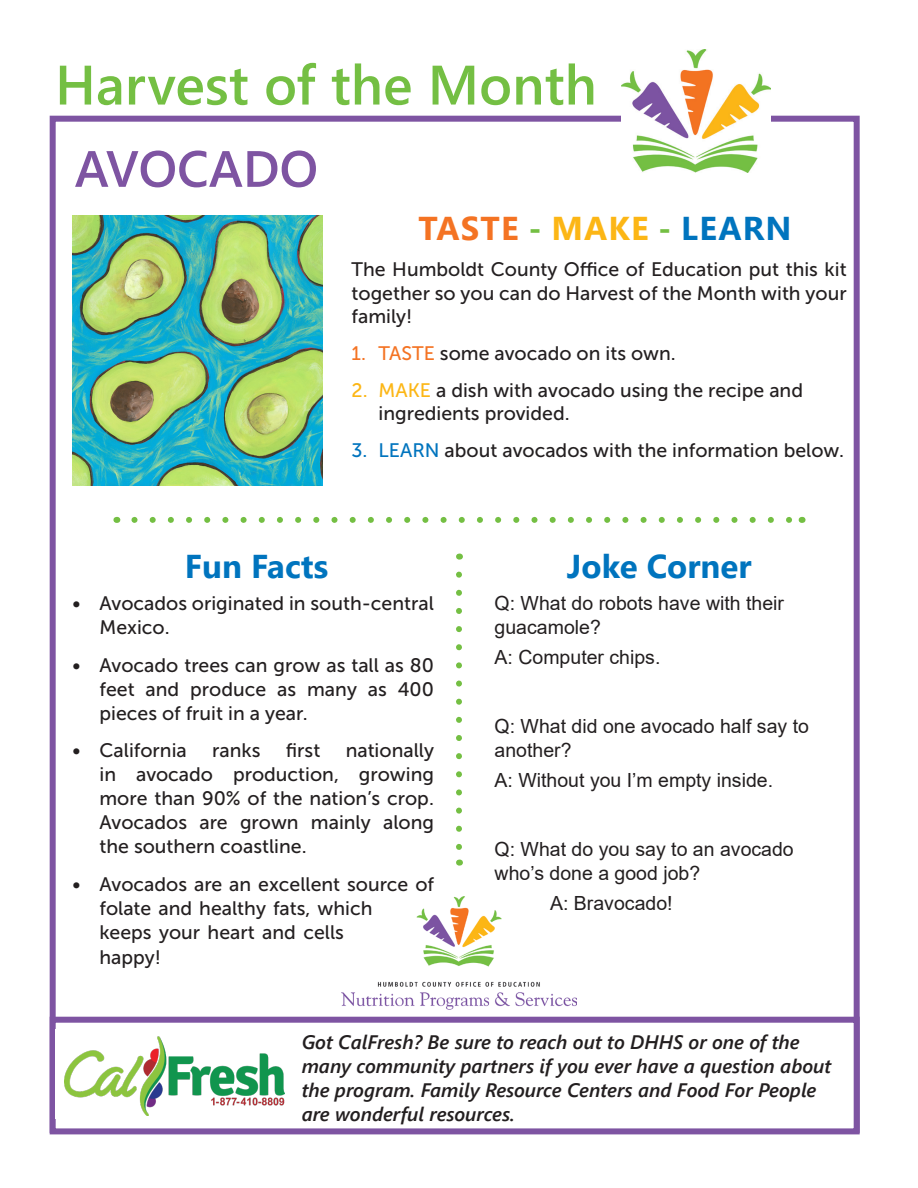
<style>
.page{position:relative;width:918px;height:1188px;background:#fff}
.page>*{position:absolute;margin:0;border:0;box-sizing:border-box;transform-origin:0 0}
.t1{font:600 55.5px "Segoe UI";color:#74bf43}
.t2{font:600 51px "Segoe UI";color:#7e54a2}
.t3{font:700 33px "Segoe UI";color:#0074be}
.t4{font:700 33px "Segoe UI";letter-spacing:.035em;color:#f47323}
.t5{font:19.5px/24px "Museo Sans 500";color:#231f20}
.t6{font:19.5px/24px "Arial";color:#231f20}
.t7{font:italic 600 19.5px/24px "Segoe UI";color:#231f20}
.s1{color:#74bf43}
.s2{color:#fcb615}
.s3{color:#0074be}
.s4{color:#f47323}
</style>
<div class="page">
<svg style="left:134px;top:517px;width:658px;height:6px"></svg>
<div style="left:50px;top:116px;width:810px;height:1017px;border:6px solid #7e54a2"></div>
<div style="left:50px;top:1017px;width:810px;height:117px;background:#fff;border:6px solid #7e54a2"></div>
<img style="left:72px;top:216px;width:250px;height:269px">
<img style="left:342px;top:896px;width:234px;height:114px">
<div style="left:56px;top:1029px;width:233px;height:89px;background:#fff"></div>
<img style="left:65px;top:1036px;width:220px;height:79px">
<img style="left:622px;top:49px;width:149px;height:124px">
<svg style="left:456px;top:575px;width:6px;height:275px"></svg>
<p class="t1" style="left:55px;top:33px;width:543px">Harvest of the Month</p>
<p class="t2" style="left:75px;top:121px;width:245px">AVOCADO</p>
<p class="t4" style="left:418px;top:197px;width:375px">TASTE <span class="s1">-</span> <span class="s2">MAKE</span> <span class="s1">-</span> <span class="s3">LEARN</span></p>
<p class="t5" style="left:352px;top:258px;width:497px;line-height:23.4px;text-align:justify">The Humboldt County Office of Education put this kit together so you can do Harvest of the Month with your family!</p>
<p class="t5" style="left:352px;top:341px;width:326px"><span class="s4">1. TASTE</span> some avocado on its own.</p>
<p class="t5" style="left:379px;top:379px;width:426px;line-height:23.4px;text-indent:-27px"><span class="s2">2. MAKE</span> a dish with avocado using the recipe and ingredients provided.</p>
<p class="t5" style="left:352px;top:439px;width:494px"><span class="s3">3. LEARN</span> about avocados with the information below.</p>
<p class="t3" style="left:185px;top:535px;width:145px">Fun Facts</p>
<p class="t5" style="left:99px;top:591px;width:336px;text-indent:-27px">• Avocados originated in south-central<br>Mexico.</p>
<p class="t5" style="left:99px;top:653px;width:336px;text-align:justify;text-indent:-27px">• Avocado trees can grow as tall as 80 feet and produce as many as 400 pieces of fruit in a year.</p>
<p class="t5" style="left:72px;top:738px;width:116px">• California</p>
<p class="t5" style="left:212px;top:738px;width:50px">ranks</p>
<p class="t5" style="left:286px;top:738px;width:36px">first</p>
<p class="t5" style="left:99px;top:738px;width:336px;text-align:justify;text-indent:246px">nationally in avocado production, growing more than 90% of the nation’s crop.<br>Avocados are grown mainly along the southern coastline.</p>
<p class="t5" style="left:99px;top:872px;width:336px;line-height:24.5px;text-indent:-27px">• Avocados are an excellent source of folate and healthy fats, which<br>keeps your heart and cells<br>happy!</p>
<p class="t3" style="left:567px;top:535px;width:186px">Joke Corner</p>
<p class="t6" style="left:495px;top:591px;width:291px">Q: What do robots have with their guacamole?</p>
<p class="t6" style="left:495px;top:645px;width:167px">A: Computer chips.</p>
<p class="t6" style="left:495px;top:714px;width:316px">Q: What did one avocado half say to another?</p>
<p class="t6" style="left:495px;top:768px;width:280px">A: Without you I’m empty inside.</p>
<p class="t6" style="left:495px;top:837px;width:301px">Q: What do you say to an avocado who’s done a good job?</p>
<p class="t6" style="left:550px;top:891px;width:124px">A: Bravocado!</p>
<p class="t7" style="left:302px;top:1027px;width:531px">Got CalFresh? Be sure to reach out to DHHS or one of the many community partners if you ever have a question about the program. Family Resource Centers and Food For People are wonderful resources.</p>
</div>
